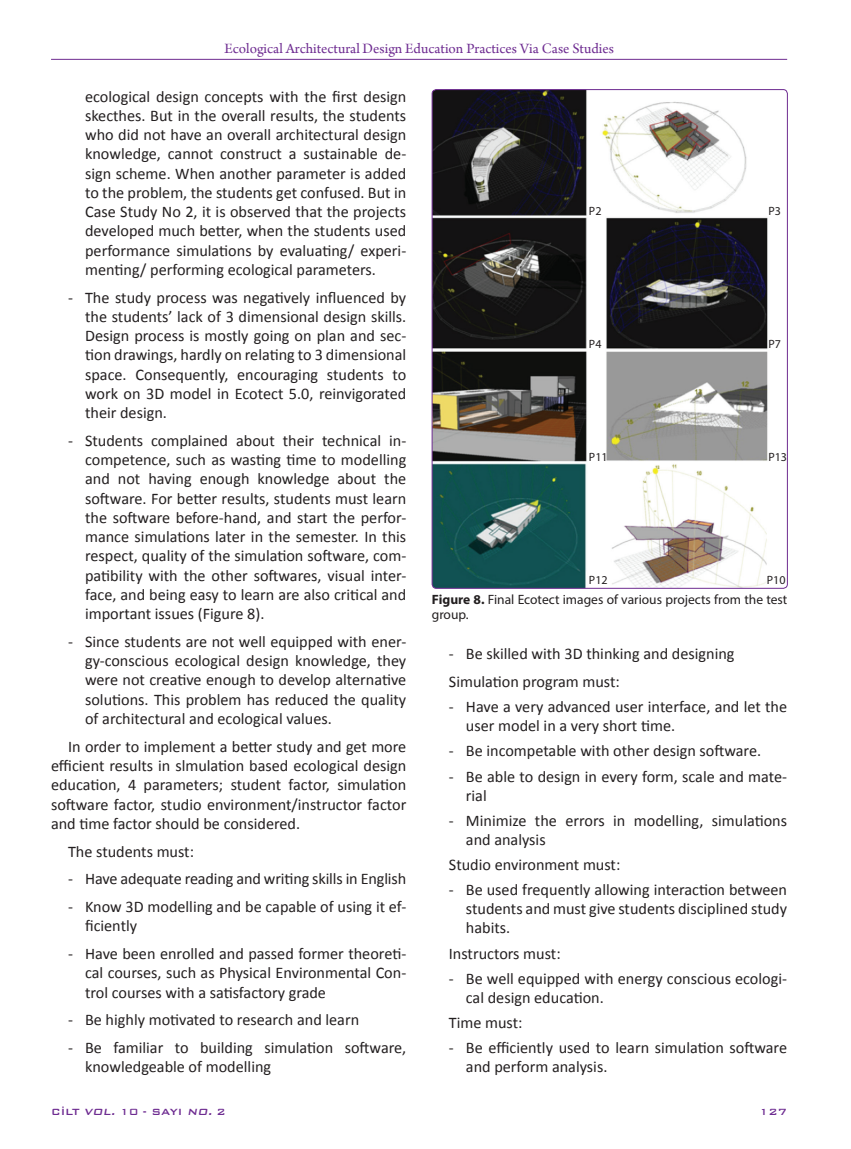
<style>
.page{position:relative;width:851px;height:1149px;background:#fff}
.page>*{position:absolute;margin:0;border:0;box-sizing:border-box;transform-origin:0 0}
.t1{font:16.2px/19.2px "Calibri";color:#231f20}
.t2{font:15px "Arno Pro";color:#6e2c91}
.t3{font:13.5px/15px "Myriad Pro";color:#231f20}
.t4{font:500 12px "Bank Gothic BT";color:#6e2c91}
.t5{font:12px "Myriad Pro";color:#231f20}
.s1{font-style:italic}
.s2{font-weight:700}
</style>
<div class="page">
<hr style="left:51px;top:59px;width:736px;height:1px;background:#6e2c91">
<img style="left:432px;top:90px;width:355px;height:498px">
<p class="t2" style="left:224px;top:40px;width:391px">Ecological Architectural Design Education Practices Via Case Studies</p>
<p class="t1" style="left:85px;top:86px;width:323px;text-align:justify">ecological design concepts with the first design skecthes. But in the overall results, the students who did not have an overall architectural design knowledge, cannot construct a sustainable de&shy;sign scheme. When another parameter is added to the problem, the students get confused. But in Case Study No 2, it is observed that the projects developed much better, when the students used performance simulations by evaluating/ experi&shy;menting/ performing ecological parameters.</p>
<p class="t1" style="left:85px;top:287px;width:323px;text-align:justify;text-indent:-17px">- The study process was negatively influenced by the students’ lack of 3 dimensional design skills.<br>Design process is mostly going on plan and sec&shy;tion drawings, hardly on relating to 3 dimensional space. Consequently, encouraging students to work on 3D model in Ecotect 5.0, reinvigorated their design.</p>
<p class="t1" style="left:85px;top:430px;width:323px;text-align:justify;text-indent:-17px">- Students complained about their technical in&shy;competence, such as wasting time to modelling and not having enough knowledge about the software. For better results, students must learn the software before-hand, and start the perfor&shy;mance simulations later in the semester. In this respect, quality of the simulation software, com&shy;patibility with the other softwares, visual inter&shy;face, and being easy to learn are also critical and important issues (Figure 8).</p>
<p class="t1" style="left:85px;top:631px;width:323px;text-align:justify;text-indent:-17px">- Since students are not well equipped with ener&shy;gy-conscious ecological design knowledge, they were not creative enough to develop alternative solutions. This problem has reduced the quality of architectural and ecological values.</p>
<p class="t1" style="left:51px;top:735px;width:357px;text-align:justify;text-indent:17px">In order to implement a better study and get more efficient results in slmulation based ecological design education, 4 parameters; student factor, simulation software factor, studio environment/instructor factor and time factor should be considered.</p>
<p class="t1" style="left:68px;top:840px;width:127px">The students must:</p>
<p class="t1" style="left:68px;top:868px;width:339px">- Have adequate reading and writing skills in English</p>
<p class="t1" style="left:85px;top:896px;width:323px;text-indent:-17px">- Know 3D modelling and be capable of using it ef&shy;ficiently</p>
<p class="t1" style="left:85px;top:943px;width:323px;text-align:justify;text-indent:-17px">- Have been enrolled and passed former theoreti&shy;cal courses, such as Physical Environmental Con&shy;trol courses with a satisfactory grade</p>
<p class="t1" style="left:68px;top:1009px;width:292px">- Be highly motivated to research and learn</p>
<p class="t1" style="left:85px;top:1037px;width:323px;text-indent:-17px">- Be familiar to building simulation software, knowledgeable of modelling</p>
<p class="t4" style="left:51px;top:1104px;width:176px">CİLT <span class="s1">VOL.</span> 10 - SAYI <span class="s1">NO.</span> 2</p>
<p class="t5" style="left:589px;top:203px;width:14px">P2</p>
<p class="t5" style="left:768px;top:203px;width:14px">P3</p>
<p class="t5" style="left:589px;top:336px;width:14px">P4</p>
<p class="t5" style="left:768px;top:336px;width:14px">P7</p>
<p class="t5" style="left:589px;top:449px;width:20px">P11</p>
<p class="t5" style="left:768px;top:449px;width:20px">P13</p>
<p class="t5" style="left:589px;top:572px;width:20px">P12</p>
<p class="t5" style="left:766px;top:572px;width:20px">P10</p>
<p class="t3" style="left:432px;top:591px;width:357px"><span class="s2">Figure 8.</span> Final Ecotect images of various projects from the test group.</p>
<p class="t1" style="left:449px;top:639px;width:287px;line-height:27.5px">- Be skilled with 3D thinking and designing<br>Simulation program must:</p>
<p class="t1" style="left:466px;top:696px;width:323px;text-indent:-17px">- Have a very advanced user interface, and let the user model in a very short time.</p>
<p class="t1" style="left:449px;top:740px;width:314px">- Be incompetable with other design software.</p>
<p class="t1" style="left:466px;top:765px;width:323px;text-indent:-17px">- Be able to design in every form, scale and mate&shy;rial</p>
<p class="t1" style="left:466px;top:810px;width:323px;text-indent:-17px">- Minimize the errors in modelling, simulations and analysis</p>
<p class="t1" style="left:449px;top:854px;width:173px">Studio environment must:</p>
<p class="t1" style="left:466px;top:879px;width:323px;text-align:justify;text-indent:-17px">- Be used frequently allowing interaction between students and must give students disciplined study habits.</p>
<p class="t1" style="left:449px;top:942px;width:113px">Instructors must:</p>
<p class="t1" style="left:466px;top:968px;width:323px;text-indent:-17px">- Be well equipped with energy conscious ecologi&shy;cal design education.</p>
<p class="t1" style="left:449px;top:1012px;width:75px">Time must:</p>
<p class="t1" style="left:466px;top:1037px;width:323px;text-indent:-17px">- Be efficiently used to learn simulation software and perform analysis.</p>
<p class="t4" style="left:759px;top:1104px;width:29px">127</p>
</div>
